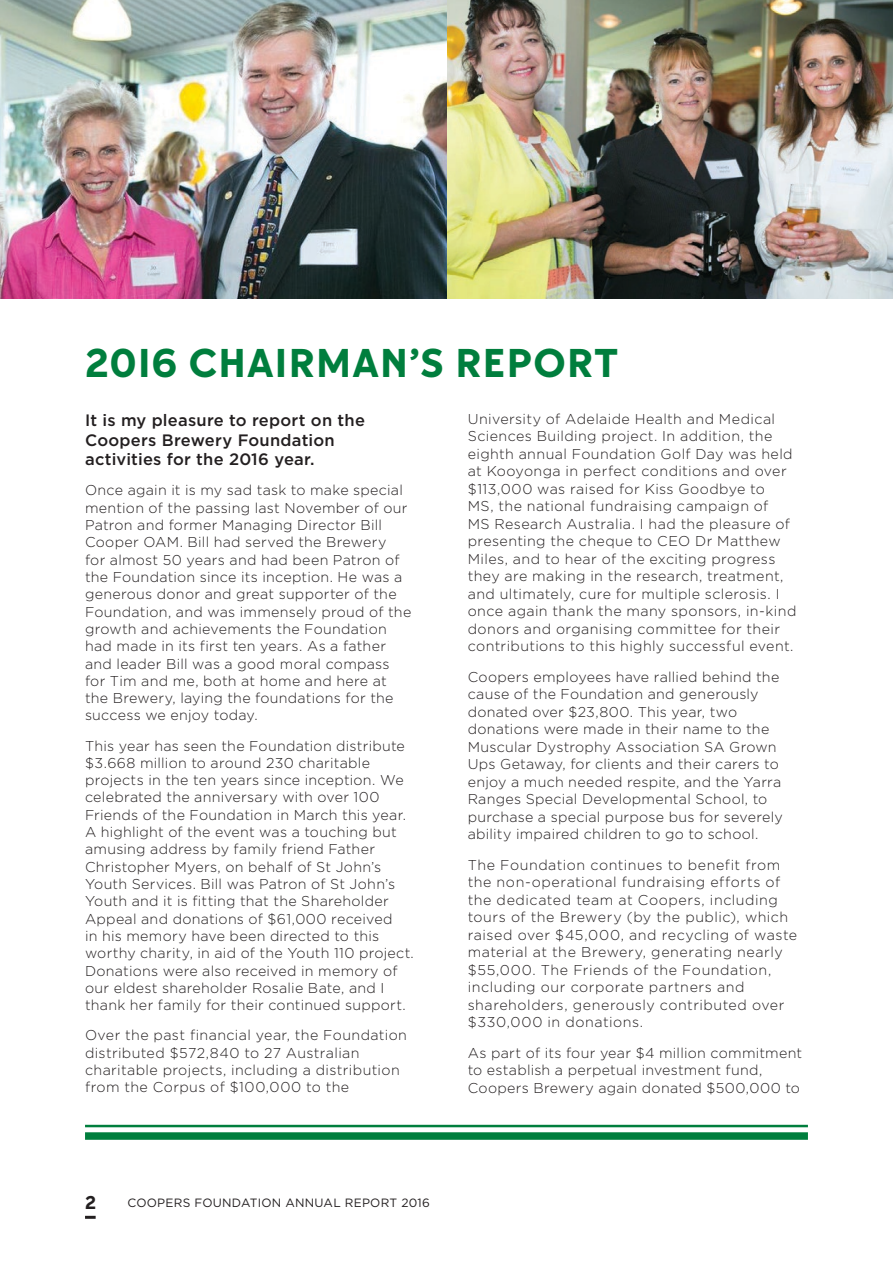
<style>
.page{position:relative;width:893px;height:1263px;background:#fff}
.page>*{position:absolute;margin:0;border:0;box-sizing:border-box;transform-origin:0 0}
.t1{font:700 39px "Sparkling";letter-spacing:.02em;color:#007e3d}
.t2{font:700 18px "Sparkling";color:#231f20}
.t3{font:500 16.5px/19.5px "Gotham HTF";letter-spacing:.015em;color:#231f20}
.t4{font:300 14.25px/17.2px "Gotham HTF";letter-spacing:.02em;color:#231f20}
.t5{font:300 14.25px/17.5px "Gotham HTF";letter-spacing:.04em;color:#231f20}
.t6{font:12px "Gotham HTF";letter-spacing:.02em;color:#231f20}
</style>
<div class="page">
<svg style="left:85px;top:1216px;width:11px;height:3px"></svg>
<div style="left:85px;top:1132px;width:723px;height:8px;background:#007e3d"></div>
<hr style="left:85px;top:1125px;width:723px;height:2px;background:#007e3d">
<img style="left:0;top:0;width:893px;height:299px">
<h1 class="t1" style="left:85px;top:345px;width:535px">2016 CHAIRMAN’S REPORT</h1>
<p class="t3" style="left:85px;top:410px;width:281px">It is my pleasure to report on the<br>Coopers Brewery Foundation activities for the 2016 year.</p>
<p class="t4" style="left:85px;top:481px;width:328px">Once again it is my sad task to make special mention of the passing last November of our Patron and former Managing Director Bill Cooper OAM. Bill had served the Brewery<br>for almost 50 years and had been Patron of the Foundation since its inception. He was a generous donor and great supporter of the Foundation, and was immensely proud of the growth and achievements the Foundation had made in its first ten years. As a father and leader Bill was a good moral compass for Tim and me, both at home and here at the Brewery, laying the foundations for the success we enjoy today.</p>
<p class="t4" style="left:85px;top:737px;width:330px">This year has seen the Foundation distribute $3.668 million to around 230 charitable projects in the ten years since inception. We celebrated the anniversary with over 100<br>Friends of the Foundation in March this year.<br>A highlight of the event was a touching but amusing address by family friend Father Christopher Myers, on behalf of St John’s Youth Services. Bill was Patron of St John’s Youth and it is fitting that the Shareholder Appeal and donations of $61,000 received<br>in his memory have been directed to this worthy charity, in aid of the Youth 110 project.<br>Donations were also received in memory of our eldest shareholder Rosalie Bate, and I thank her family for their continued support.</p>
<p class="t4" style="left:85px;top:1026px;width:323px">Over the past financial year, the Foundation distributed $572,840 to 27 Australian charitable projects, including a distribution from the Corpus of $100,000 to the</p>
<p class="t4" style="left:468px;top:410px;width:330px">University of Adelaide Health and Medical Sciences Building project. In addition, the eighth annual Foundation Golf Day was held at Kooyonga in perfect conditions and over $113,000 was raised for Kiss Goodbye to<br>MS, the national fundraising campaign of<br>MS Research Australia. I had the pleasure of presenting the cheque to CEO Dr Matthew Miles, and to hear of the exciting progress they are making in the research, treatment, and ultimately, cure for multiple sclerosis. I once again thank the many sponsors, in-kind donors and organising committee for their contributions to this highly successful event.</p>
<p class="t4" style="left:468px;top:668px;width:316px">Coopers employees have rallied behind the cause of the Foundation and generously donated over $23,800. This year, two donations were made in their name to the Muscular Dystrophy Association SA Grown Ups Getaway, for clients and their carers to enjoy a much needed respite, and the Yarra Ranges Special Developmental School, to purchase a special purpose bus for severely ability impaired children to go to school.</p>
<p class="t5" style="left:468px;top:856px;width:331px">The Foundation continues to benefit from the non-operational fundraising efforts of the dedicated team at Coopers, including tours of the Brewery (by the public), which raised over $45,000, and recycling of waste material at the Brewery, generating nearly $55,000. The Friends of the Foundation, including our corporate partners and shareholders, generously contributed over $330,000 in donations.</p>
<p class="t4" style="left:468px;top:1043px;width:336px">As part of its four year $4 million commitment to establish a perpetual investment fund,<br>Coopers Brewery again donated $500,000 to</p>
<p class="t2" style="left:85px;top:1194px;width:12px">2</p>
<p class="t6" style="left:128px;top:1196px;width:304px">COOPERS FOUNDATION ANNUAL REPORT 2016</p>
</div>
